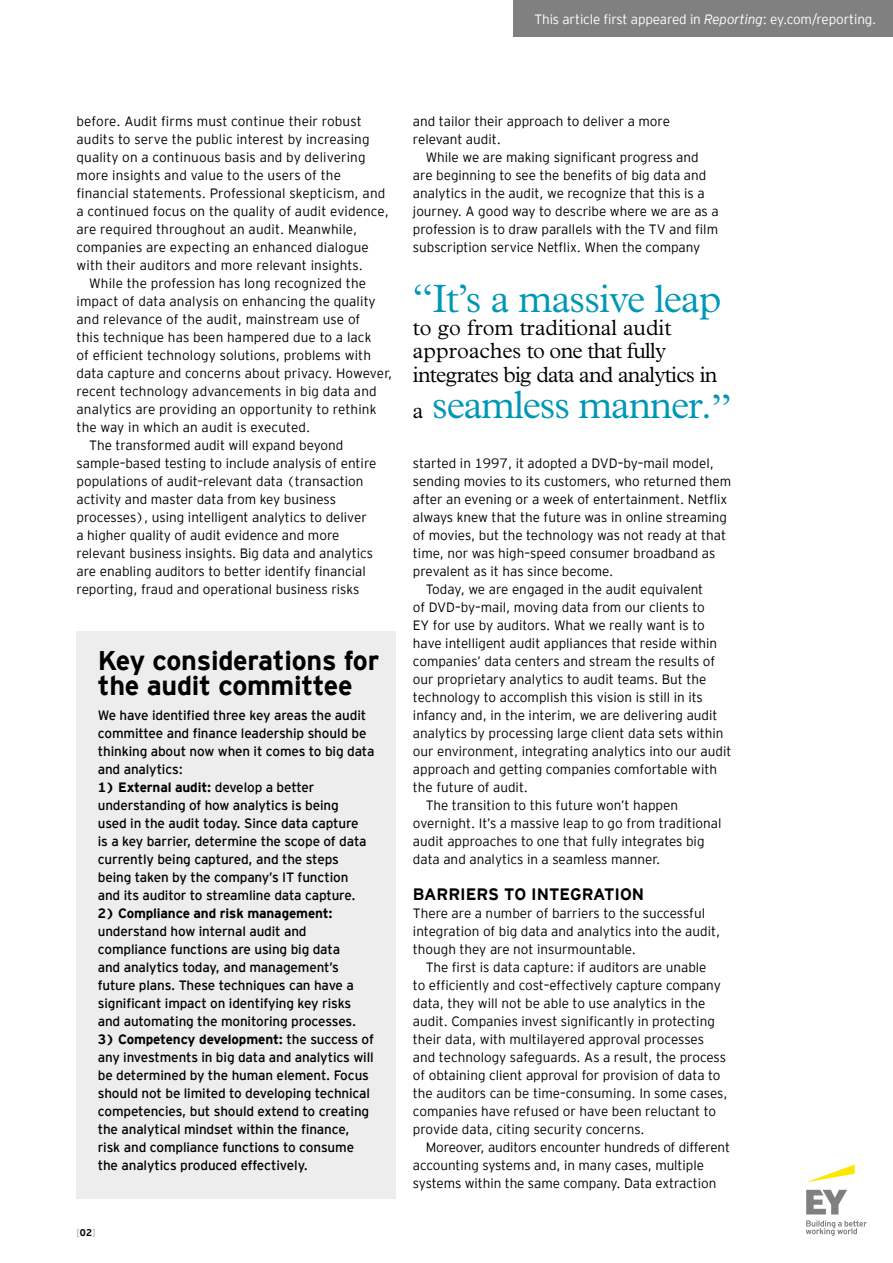
<style>
.page{position:relative;width:893px;height:1263px;background:#fff}
.page>*{position:absolute;margin:0;border:0;box-sizing:border-box;transform-origin:0 0}
.t1{font:300 39.75px "Plantin";letter-spacing:-.03em;color:#0097b6}
.t2{font:700 27px/25.5px "EY Interstate";letter-spacing:-.01em;color:#000}
.t3{font:300 22.35px/23.2px "Plantin";letter-spacing:-.03em;color:#000}
.t4{font:700 16.5px "EY Interstate";color:#000}
.t5{font:300 13.5px/18px "EY Interstate";color:#000}
.t6{font:13.5px/18px "EY Interstate";letter-spacing:-.01em;color:#000}
.t7{font:300 13.5px "EY Interstate";letter-spacing:-.01em;color:#fff}
.t8{font:700 13.5px "EY Interstate";letter-spacing:-.01em;color:#000}
.t9{font:300 9.75px "EY Interstate";color:#9d9d9c}
.s1{font-style:italic}
.s2{font-weight:700}
.s3{font-weight:700;color:#000}
.s4{font-size:22.35px;color:#000}
</style>
<div class="page">
<svg style="left:807px;top:1164px;width:48px;height:18px"></svg>
<svg style="left:806px;top:1190px;width:61px;height:46px"></svg>
<div style="left:513px;top:0;width:380px;height:36px;background:#808080"></div>
<div style="left:77px;top:631px;width:319px;height:568px;background:#ededed"></div>
<p class="t7" style="left:534px;top:9px;width:343px">This article first appeared in <span class="s1">Reporting</span>: ey.com/reporting.</p>
<p class="t5" style="left:77px;top:111px;width:287px">before. Audit firms must continue their robust</p>
<p class="t5" style="left:77px;top:129px;width:295px">audits to serve the public interest by increasing</p>
<p class="t5" style="left:77px;top:147px;width:291px">quality on a continuous basis and by delivering</p>
<p class="t5" style="left:77px;top:165px;width:266px">more insights and value to the users of the</p>
<p class="t5" style="left:77px;top:183px;width:310px">financial statements. Professional skepticism, and</p>
<p class="t5" style="left:77px;top:201px;width:314px">a continued focus on the quality of audit evidence,</p>
<p class="t5" style="left:77px;top:219px;width:282px">are required throughout an audit. Meanwhile,</p>
<p class="t5" style="left:77px;top:237px;width:294px">companies are expecting an enhanced dialogue</p>
<p class="t5" style="left:77px;top:255px;width:288px">with their auditors and more relevant insights.</p>
<p class="t5" style="left:89px;top:273px;width:278px">While the profession has long recognized the</p>
<p class="t5" style="left:77px;top:291px;width:301px">impact of data analysis on enhancing the quality</p>
<p class="t5" style="left:77px;top:309px;width:285px">and relevance of the audit, mainstream use of</p>
<p class="t5" style="left:77px;top:327px;width:297px">this technique has been hampered due to a lack</p>
<p class="t5" style="left:77px;top:345px;width:296px">of efficient technology solutions, problems with</p>
<p class="t5" style="left:77px;top:363px;width:317px">data capture and concerns about privacy. However,</p>
<p class="t5" style="left:77px;top:381px;width:302px">recent technology advancements in big data and</p>
<p class="t5" style="left:77px;top:399px;width:301px">analytics are providing an opportunity to rethink</p>
<p class="t5" style="left:77px;top:417px;width:235px">the way in which an audit is executed.</p>
<p class="t5" style="left:89px;top:435px;width:256px">The transformed audit will expand beyond</p>
<p class="t5" style="left:77px;top:453px;width:301px">sample–based testing to include analysis of entire</p>
<p class="t5" style="left:77px;top:471px;width:289px">populations of audit–relevant data (transaction</p>
<p class="t5" style="left:77px;top:489px;width:261px">activity and master data from key business</p>
<p class="t5" style="left:77px;top:507px;width:292px">processes), using intelligent analytics to deliver</p>
<p class="t5" style="left:77px;top:525px;width:264px">a higher quality of audit evidence and more</p>
<p class="t5" style="left:77px;top:543px;width:298px">relevant business insights. Big data and analytics</p>
<p class="t5" style="left:77px;top:561px;width:291px">are enabling auditors to better identify financial</p>
<p class="t5" style="left:77px;top:579px;width:284px">reporting, fraud and operational business risks</p>
<h2 class="t2" style="left:98px;top:646px;width:283px">Key considerations for the audit committee</h2>
<p class="t6" style="left:98px;top:705px;width:278px">We have identified three key areas the audit committee and finance leadership should be thinking about now when it comes to big data and analytics:</p>
<p class="t6" style="left:98px;top:777px;width:270px"><span class="s2">1) External audit:</span> develop a better understanding of how analytics is being used in the audit today. Since data capture is a key barrier, determine the scope of data currently being captured, and the steps being taken by the company’s IT function and its auditor to streamline data capture.</p>
<p class="t8" style="left:98px;top:903px;width:236px">2) Compliance and risk management:</p>
<p class="t6" style="left:98px;top:921px;width:260px">understand how internal audit and compliance functions are using big data and analytics today, and management’s future plans. These techniques can have a significant impact on identifying key risks and automating the monitoring processes.</p>
<p class="t6" style="left:98px;top:1029px;width:278px"><span class="s2">3) Competency development:</span> the success of any investments in big data and analytics will be determined by the human element. Focus should not be limited to developing technical competencies, but should extend to creating the analytical mindset within the finance, risk and compliance functions to consume the analytics produced effectively.</p>
<p class="t9" style="left:77px;top:1226px;width:20px">[<span class="s3">02</span>]</p>
<p class="t5" style="left:413px;top:111px;width:259px">and tailor their approach to deliver a more relevant audit.</p>
<p class="t5" style="left:413px;top:147px;width:307px;text-indent:13px">While we are making significant progress and are beginning to see the benefits of big data and analytics in the audit, we recognize that this is a journey. A good way to describe where we are as a profession is to draw parallels with the TV and film subscription service Netflix. When the company</p>
<h1 class="t1" style="left:413px;top:275px;width:310px">“It’s a massive leap</h1>
<h3 class="t3" style="left:413px;top:316px;width:306px">to go from traditional audit approaches to one that fully integrates big data and analytics in</h3>
<h1 class="t1" style="left:413px;top:381px;width:320px"><span class="s4">a</span> seamless manner.”</h1>
<p class="t5" style="left:413px;top:453px;width:303px">started in 1997, it adopted a DVD–by–mail model,</p>
<p class="t5" style="left:413px;top:471px;width:320px">sending movies to its customers, who returned them</p>
<p class="t5" style="left:413px;top:489px;width:316px">after an evening or a week of entertainment. Netflix</p>
<p class="t5" style="left:413px;top:507px;width:316px">always knew that the future was in online streaming</p>
<p class="t5" style="left:413px;top:525px;width:315px">of movies, but the technology was not ready at that</p>
<p class="t5" style="left:413px;top:543px;width:304px">time, nor was high–speed consumer broadband as</p>
<p class="t5" style="left:413px;top:561px;width:202px">prevalent as it has since become.</p>
<p class="t5" style="left:426px;top:579px;width:279px">Today, we are engaged in the audit equivalent</p>
<p class="t5" style="left:413px;top:597px;width:293px">of DVD–by–mail, moving data from our clients to</p>
<p class="t5" style="left:413px;top:615px;width:293px">EY for use by auditors. What we really want is to</p>
<p class="t5" style="left:413px;top:633px;width:306px">have intelligent audit appliances that reside within</p>
<p class="t5" style="left:413px;top:651px;width:304px">companies’ data centers and stream the results of</p>
<p class="t5" style="left:413px;top:669px;width:295px">our proprietary analytics to audit teams. But the</p>
<p class="t5" style="left:413px;top:687px;width:291px">technology to accomplish this vision is still in its</p>
<p class="t5" style="left:413px;top:705px;width:306px">infancy and, in the interim, we are delivering audit</p>
<p class="t5" style="left:413px;top:723px;width:312px">analytics by processing large client data sets within</p>
<p class="t5" style="left:413px;top:741px;width:320px">our environment, integrating analytics into our audit</p>
<p class="t5" style="left:413px;top:759px;width:306px">approach and getting companies comfortable with</p>
<p class="t5" style="left:413px;top:777px;width:117px">the future of audit.</p>
<p class="t5" style="left:426px;top:795px;width:254px">The transition to this future won’t happen</p>
<p class="t5" style="left:413px;top:813px;width:310px">overnight. It’s a massive leap to go from traditional</p>
<p class="t5" style="left:413px;top:831px;width:293px">audit approaches to one that fully integrates big</p>
<p class="t5" style="left:413px;top:849px;width:249px">data and analytics in a seamless manner.</p>
<p class="t4" style="left:413px;top:882px;width:233px">BARRIERS TO INTEGRATION</p>
<p class="t5" style="left:413px;top:903px;width:309px">There are a number of barriers to the successful integration of big data and analytics into the audit, though they are not insurmountable.</p>
<p class="t5" style="left:413px;top:957px;width:316px;text-indent:13px">The first is data capture: if auditors are unable<br>to efficiently and cost–effectively capture company data, they will not be able to use analytics in the audit. Companies invest significantly in protecting their data, with multilayered approval processes and technology safeguards. As a result, the process of obtaining client approval for provision of data to the auditors can be time–consuming. In some cases, companies have refused or have been reluctant to provide data, citing security concerns.</p>
<p class="t5" style="left:413px;top:1137px;width:319px;text-indent:13px">Moreover, auditors encounter hundreds of different accounting systems and, in many cases, multiple systems within the same company. Data extraction</p>
</div>
